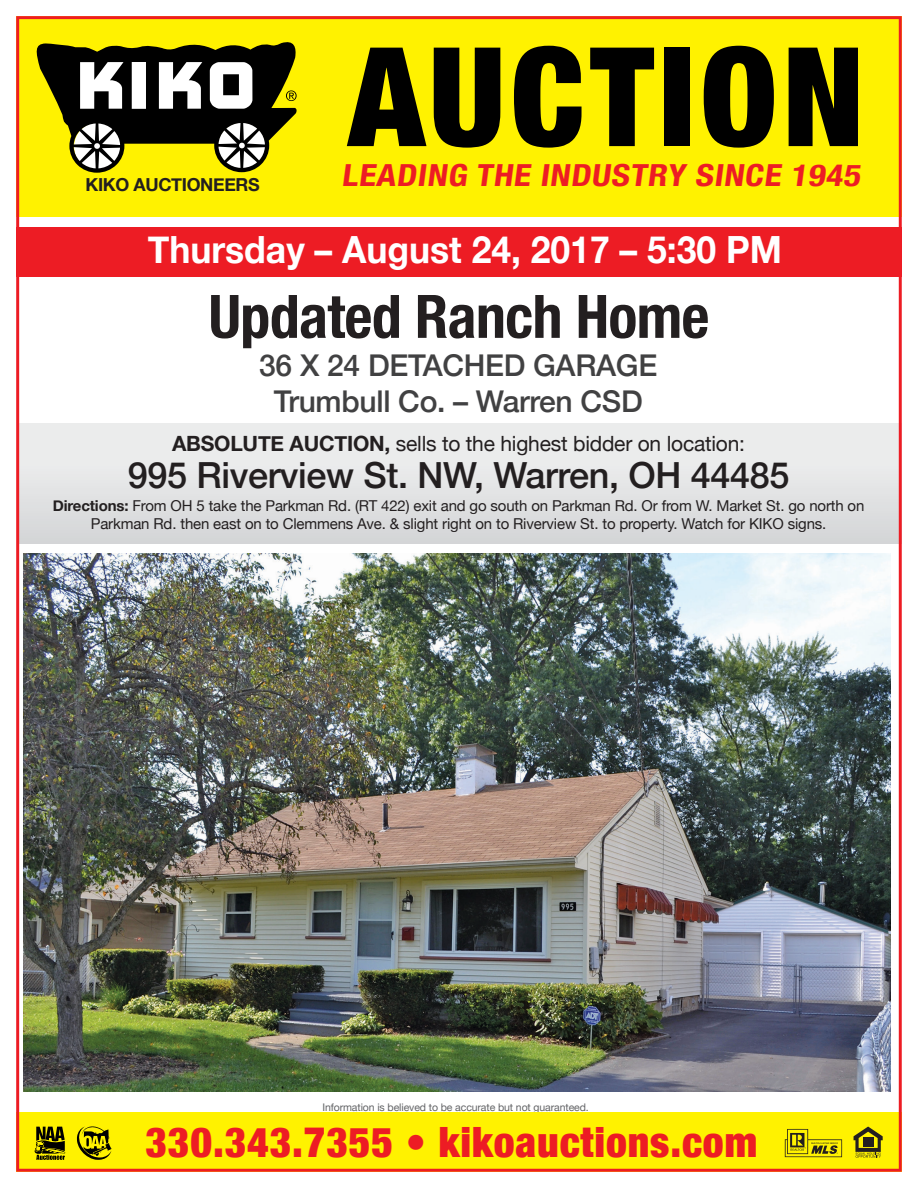
<style>
.page{position:relative;width:918px;height:1188px;background:#fff}
.page>*{position:absolute;margin:0;border:0;box-sizing:border-box;transform-origin:0 0}
.t1{font:900 condensed 137.85px "Helvetica Neue";letter-spacing:.04em;color:#000}
.t2{font:700 condensed 60px "Helvetica Neue";letter-spacing:-.01em;color:#231f20}
.t3{font:900 condensed 41.7px "Helvetica Neue";letter-spacing:.02em;color:#ed1c24}
.t4{font:700 37.5px "Helvetica Neue";color:#fff;scale:.95 1}
.t5{font:500 36px "Helvetica Neue";letter-spacing:-.01em;color:#231f20}
.t6{font:700 condensed 30.45px "Helvetica Neue";color:#ed1c24;scale:1.15 1}
.t7{font:500 30px "Helvetica Neue";letter-spacing:-.01em;color:#414142}
.t8{font:21px "Helvetica Neue";letter-spacing:-.01em;color:#231f20}
.t9{font:700 17.85px "Helvetica Neue";letter-spacing:-.02em;color:#231f20}
.t10{font:15px/18px "Helvetica Neue";letter-spacing:-.01em;color:#231f20;text-align:center}
.t11{font:10.5px "Helvetica Neue";letter-spacing:-.01em;color:#636466}
.s1{font-weight:700}
</style>
<div class="page">
<img style="left:16px;top:16px;width:886px;height:1156px">
<svg style="left:34px;top:1127px;width:31px;height:33px"></svg>
<svg style="left:34px;top:39px;width:263px;height:134px"></svg>
<svg style="left:77px;top:1126px;width:34px;height:34px"></svg>
<p class="t9" style="left:86px;top:171px;width:176px">KIKO AUCTIONEERS</p>
<p class="t1" style="left:348px;top:-16px;width:517px">AUCTION</p>
<p class="t6" style="left:341px;top:150px;width:458px">LEADING THE INDUSTRY SINCE 1945</p>
<p class="t4" style="left:148px;top:221px;width:669px">Thursday – August 24, 2017 – 5:30 PM</p>
<p class="t2" style="left:209px;top:267px;width:502px">Updated Ranch Home</p>
<p class="t7" style="left:259px;top:341px;width:399px">36 X 24 DETACHED GARAGE</p>
<p class="t7" style="left:274px;top:377px;width:370px">Trumbull Co. – Warren CSD</p>
<p class="t8" style="left:172px;top:428px;width:575px"><span class="s1">ABSOLUTE AUCTION,</span> sells to the highest bidder on location:</p>
<p class="t5" style="left:128px;top:447px;width:663px">995 Riverview St. NW, Warren, OH 44485</p>
<p class="t10" style="left:53px;top:497px;width:813px"><span class="s1">Directions:</span> From OH 5 take the Parkman Rd. (RT 422) exit and go south on Parkman Rd. Or from W. Market St. go north on<br>Parkman Rd. then east on to Clemmens Ave. &amp; slight right on to Riverview St. to property. Watch for KIKO signs.</p>
<p class="t11" style="left:322px;top:1100px;width:268px">Information is believed to be accurate but not guaranteed.</p>
<p class="t3" style="left:145px;top:1107px;width:613px">330.343.7355 • kikoauctions.com</p>
</div>
